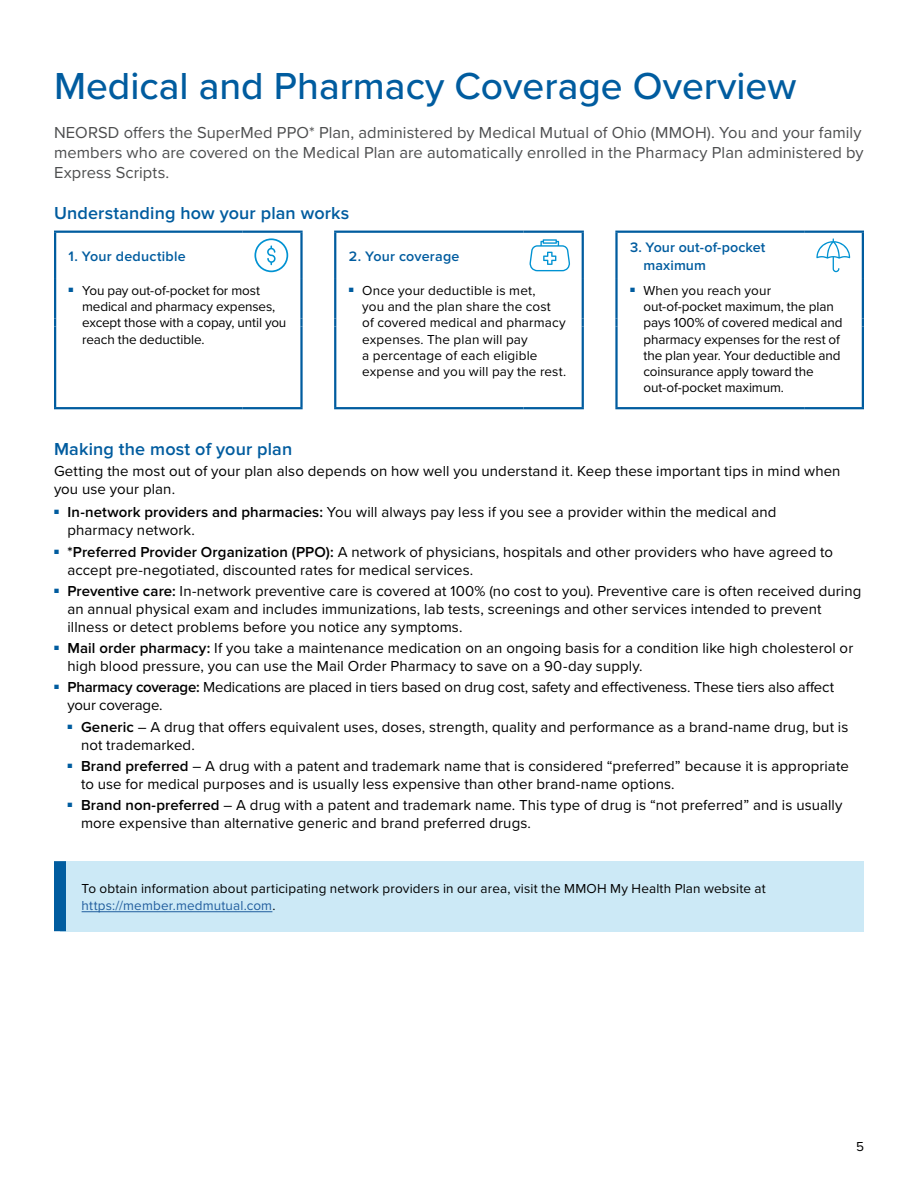
<style>
.page{position:relative;width:918px;height:1188px;background:#fff}
.page>*{position:absolute;margin:0;border:0;box-sizing:border-box;transform-origin:0 0}
.t1{font:500 39px "Proxima Nova";color:#005c9f}
.t2{font:600 18px "Proxima Nova";letter-spacing:.005em;color:#005c9f}
.t3{font:16.5px/19.8px "Proxima Nova";letter-spacing:.005em;color:#4d4e4f}
.t4{font:15px/18px "Proxima Nova";letter-spacing:.005em;color:#000}
.t5{font:600 14.25px/17.1px "Proxima Nova";letter-spacing:.01em;color:#005c9f}
.t6{font:13.5px/16.2px "Proxima Nova";letter-spacing:.005em;color:#000}
.s1{font-weight:600}
.s2{color:#215e9e}
</style>
<div class="page">
<hr style="left:54px;top:231px;width:188px;height:2px;background:#005c9f">
<hr style="left:54px;top:233px;width:2px;height:46px;background:#005c9f">
<hr style="left:242px;top:231px;width:61px;height:2px;background:#005c9f">
<hr style="left:300px;top:233px;width:3px;height:46px;background:#005c9f">
<hr style="left:54px;top:279px;width:2px;height:39px;background:#005c9f">
<hr style="left:300px;top:279px;width:3px;height:39px;background:#005c9f">
<svg style="left:54px;top:318px;width:2px;height:8px"></svg>
<svg style="left:300px;top:318px;width:3px;height:8px"></svg>
<hr style="left:54px;top:326px;width:2px;height:81px;background:#005c9f">
<hr style="left:300px;top:326px;width:3px;height:81px;background:#005c9f">
<hr style="left:54px;top:407px;width:188px;height:2px;background:#005c9f">
<hr style="left:242px;top:407px;width:61px;height:2px;background:#005c9f">
<hr style="left:334px;top:231px;width:190px;height:2px;background:#005c9f">
<hr style="left:334px;top:233px;width:2px;height:46px;background:#005c9f">
<hr style="left:524px;top:231px;width:60px;height:2px;background:#005c9f">
<hr style="left:582px;top:233px;width:2px;height:46px;background:#005c9f">
<hr style="left:334px;top:279px;width:2px;height:39px;background:#005c9f">
<hr style="left:582px;top:279px;width:2px;height:39px;background:#005c9f">
<svg style="left:334px;top:318px;width:2px;height:8px"></svg>
<svg style="left:582px;top:318px;width:2px;height:8px"></svg>
<hr style="left:334px;top:326px;width:2px;height:81px;background:#005c9f">
<hr style="left:582px;top:326px;width:2px;height:81px;background:#005c9f">
<hr style="left:334px;top:407px;width:190px;height:2px;background:#005c9f">
<hr style="left:524px;top:407px;width:60px;height:2px;background:#005c9f">
<hr style="left:615px;top:231px;width:190px;height:2px;background:#005c9f">
<hr style="left:615px;top:233px;width:3px;height:46px;background:#005c9f">
<hr style="left:805px;top:231px;width:59px;height:2px;background:#005c9f">
<hr style="left:862px;top:233px;width:2px;height:46px;background:#005c9f">
<hr style="left:615px;top:279px;width:3px;height:39px;background:#005c9f">
<hr style="left:862px;top:279px;width:2px;height:39px;background:#005c9f">
<svg style="left:615px;top:318px;width:3px;height:8px"></svg>
<svg style="left:862px;top:318px;width:2px;height:8px"></svg>
<hr style="left:615px;top:326px;width:3px;height:81px;background:#005c9f">
<hr style="left:862px;top:326px;width:2px;height:81px;background:#005c9f">
<hr style="left:615px;top:407px;width:190px;height:2px;background:#005c9f">
<hr style="left:805px;top:407px;width:59px;height:2px;background:#005c9f">
<svg style="left:254px;top:238px;width:34px;height:34px"></svg>
<svg style="left:529px;top:239px;width:41px;height:32px"></svg>
<svg style="left:816px;top:238px;width:34px;height:34px"></svg>
<div style="left:60px;top:861px;width:804px;height:70px;background:#cce9f6"></div>
<div style="left:54px;top:861px;width:12px;height:70px;background:#005c9f"></div>
<hr style="left:82px;top:911px;width:190px;height:1px;background:#215e9e">
<h1 class="t1" style="left:54px;top:57px;width:744px">Medical and Pharmacy Coverage Overview</h1>
<p class="t3" style="left:54px;top:122px;width:811px">NEORSD offers the SuperMed PPO* Plan, administered by Medical Mutual of Ohio (MMOH). You and your family members who are covered on the Medical Plan are automatically enrolled in the Pharmacy Plan administered by<br>Express Scripts.</p>
<p class="t2" style="left:54px;top:203px;width:297px">Understanding how your plan works</p>
<p class="t5" style="left:69px;top:248px;width:119px">1. Your deductible</p>
<p class="t5" style="left:349px;top:248px;width:112px">2. Your coverage</p>
<p class="t5" style="left:643px;top:239px;width:124px;text-indent:-13px">3. Your out-of-pocket maximum</p>
<p class="t6" style="left:82px;top:282px;width:206px;text-indent:-14px"><sup>■</sup> You pay out-of-pocket for most medical and pharmacy expenses, except those with a copay, until you reach the deductible.</p>
<p class="t6" style="left:362px;top:282px;width:206px;text-indent:-14px"><sup>■</sup> Once your deductible is met,<br>you and the plan share the cost<br>of covered medical and pharmacy expenses. The plan will pay<br>a percentage of each eligible expense and you will pay the rest.</p>
<p class="t6" style="left:644px;top:282px;width:201px;text-indent:-14px"><sup>■</sup> When you reach your out-of-pocket maximum, the plan pays 100% of covered medical and pharmacy expenses for the rest of the plan year. Your deductible and coinsurance apply toward the out-of-pocket maximum.</p>
<p class="t2" style="left:54px;top:438px;width:240px">Making the most of your plan</p>
<p class="t4" style="left:54px;top:461px;width:788px">Getting the most out of your plan also depends on how well you understand it. Keep these important tips in mind when you use your plan.</p>
<p class="t4" style="left:68px;top:503px;width:711px;text-indent:-14px"><sup>■</sup> <span class="s1">In-network providers and pharmacies:</span> You will always pay less if you see a provider within the medical and pharmacy network.</p>
<p class="t4" style="left:68px;top:542px;width:767px;text-indent:-14px"><sup>■</sup> <span class="s1">*Preferred Provider Organization (PPO):</span> A network of physicians, hospitals and other providers who have agreed to accept pre-negotiated, discounted rates for medical services.</p>
<p class="t4" style="left:68px;top:581px;width:795px;text-indent:-14px"><sup>■</sup> <span class="s1">Preventive care:</span> In-network preventive care is covered at 100% (no cost to you). Preventive care is often received during an annual physical exam and includes immunizations, lab tests, screenings and other services intended to prevent illness or detect problems before you notice any symptoms.</p>
<p class="t4" style="left:68px;top:639px;width:787px;text-indent:-14px"><sup>■</sup> <span class="s1">Mail order pharmacy:</span> If you take a maintenance medication on an ongoing basis for a condition like high cholesterol or high blood pressure, you can use the Mail Order Pharmacy to save on a 90-day supply.</p>
<p class="t4" style="left:68px;top:678px;width:768px;text-indent:-14px"><sup>■</sup> <span class="s1">Pharmacy coverage:</span> Medications are placed in tiers based on drug cost, safety and effectiveness. These tiers also affect your coverage.</p>
<p class="t4" style="left:81px;top:717px;width:769px;text-indent:-14px"><sup>■</sup> <span class="s1">Generic</span> – A drug that offers equivalent uses, doses, strength, quality and performance as a brand-name drug, but is not trademarked.</p>
<p class="t4" style="left:81px;top:756px;width:769px;text-indent:-14px"><sup>■</sup> <span class="s1">Brand preferred</span> – A drug with a patent and trademark name that is considered “preferred” because it is appropriate to use for medical purposes and is usually less expensive than other brand-name options.</p>
<p class="t4" style="left:81px;top:795px;width:763px;text-indent:-14px"><sup>■</sup> <span class="s1">Brand non-preferred</span> – A drug with a patent and trademark name. This type of drug is “not preferred” and is usually more expensive than alternative generic and brand preferred drugs.</p>
<p class="t6" style="left:82px;top:880px;width:686px">To obtain information about participating network providers in our area, visit the MMOH My Health Plan website at <span class="s2">https://member.medmutual.com</span>.</p>
<p class="t6" style="left:856px;top:1138px;width:9px">5</p>
</div>
